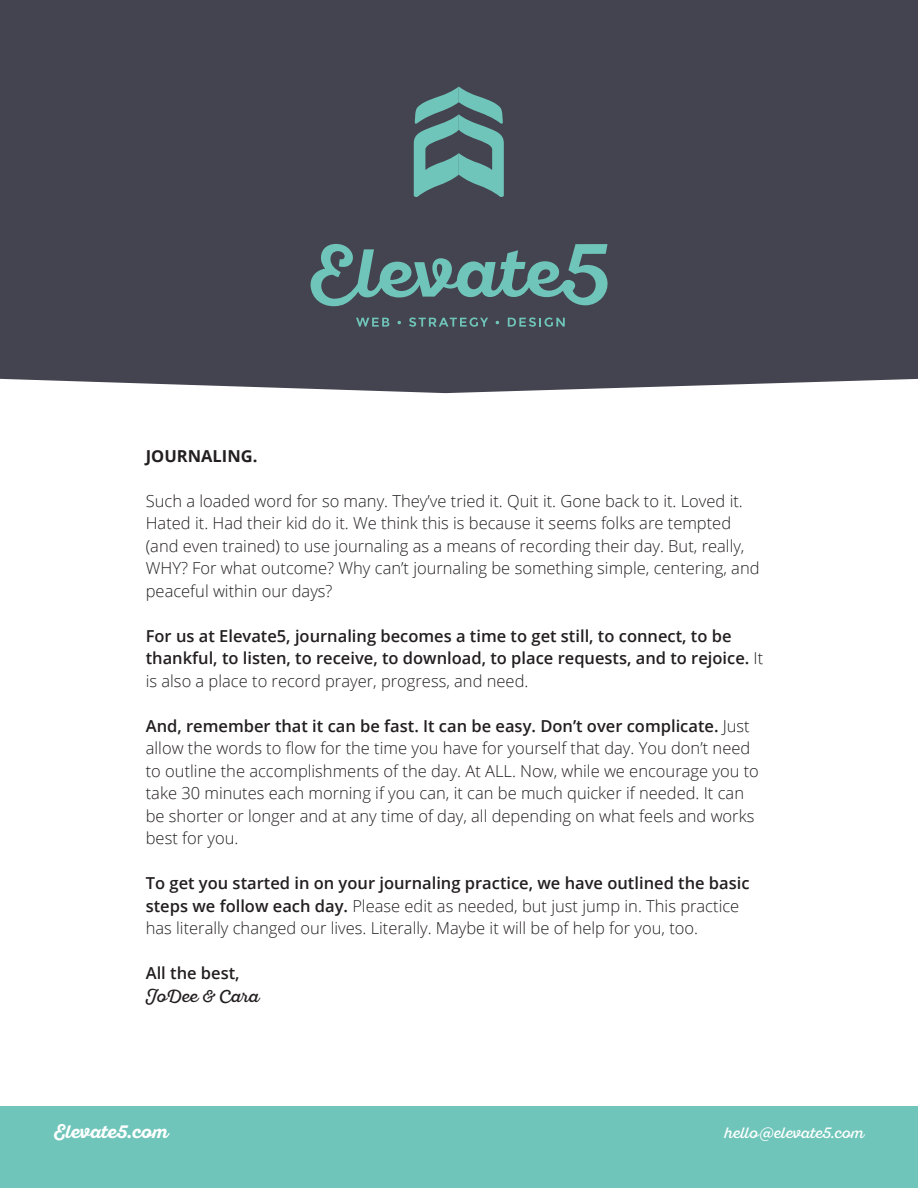
<style>
.page{position:relative;width:918px;height:1188px;background:#fff}
.page>*{position:absolute;margin:0;border:0;box-sizing:border-box;transform-origin:0 0}
.t1{font:700 18px "Sant Elia Script Alt";color:#fff}
.t2{font:300 16.5px/22.5px "Open Sans";color:#231f20}
.t3{font:600 16.5px/22.5px "Open Sans";color:#231f20}
.t4{font:700 16.5px "Open Sans";color:#231f20}
.t5{font:16.5px "Sant Elia Script";color:#231f20}
.t6{font:15px "Sant Elia Script Alt";color:#fff}
.s1{font-weight:300}
.s2{font-weight:600}
</style>
<div class="page">
<div style="left:0;top:0;width:918px;height:393px;background:#444450"></div>
<svg style="left:309px;top:244px;width:299px;height:62px;background:#547578"></svg>
<svg style="left:356px;top:318px;width:33px;height:9px"></svg>
<svg style="left:409px;top:317px;width:79px;height:10px"></svg>
<svg style="left:508px;top:317px;width:57px;height:10px"></svg>
<svg style="left:414px;top:87px;width:90px;height:110px;background:#5b8988"></svg>
<div style="left:0;top:1106px;width:918px;height:82px;background:#6fc5b9"></div>
<p class="t4" style="left:146px;top:444px;width:113px">JOURNALING.</p>
<p class="t2" style="left:146px;top:489px;width:615px">Such a loaded word for so many. They’ve tried it. Quit it. Gone back to it. Loved it.<br>Hated it. Had their kid do it. We think this is because it seems folks are tempted (and even trained) to use journaling as a means of recording their day. But, really, WHY? For what outcome? Why can’t journaling be something simple, centering, and peaceful within our days?</p>
<p class="t3" style="left:146px;top:624px;width:619px">For us at Elevate5, journaling becomes a time to get still, to connect, to be thankful, to listen, to receive, to download, to place requests, and to rejoice. <span class="s1">It is also a place to record prayer, progress, and need.</span></p>
<p class="t2" style="left:146px;top:714px;width:615px"><span class="s2">And, remember that it can be fast. It can be easy. Don’t over complicate.</span> Just allow the words to flow for the time you have for yourself that day. You don’t need to outline the accomplishments of the day. At ALL. Now, while we encourage you to take 30 minutes each morning if you can, it can be much quicker if needed. It can be shorter or longer and at any time of day, all depending on what feels and works best for you.</p>
<p class="t2" style="left:146px;top:872px;width:605px"><span class="s2">To get you started in on your journaling practice, we have outlined the basic steps we follow each day.</span> Please edit as needed, but just jump in. This practice has literally changed our lives. Literally. Maybe it will be of help for you, too.</p>
<p class="t3" style="left:146px;top:962px;width:95px">All the best,</p>
<p class="t5" style="left:146px;top:987px;width:115px">JoDee &amp; Cara</p>
<p class="t1" style="left:54px;top:1122px;width:115px">Elevate5.com</p>
<p class="t6" style="left:725px;top:1124px;width:141px">hello@elevate5.com</p>
</div>
